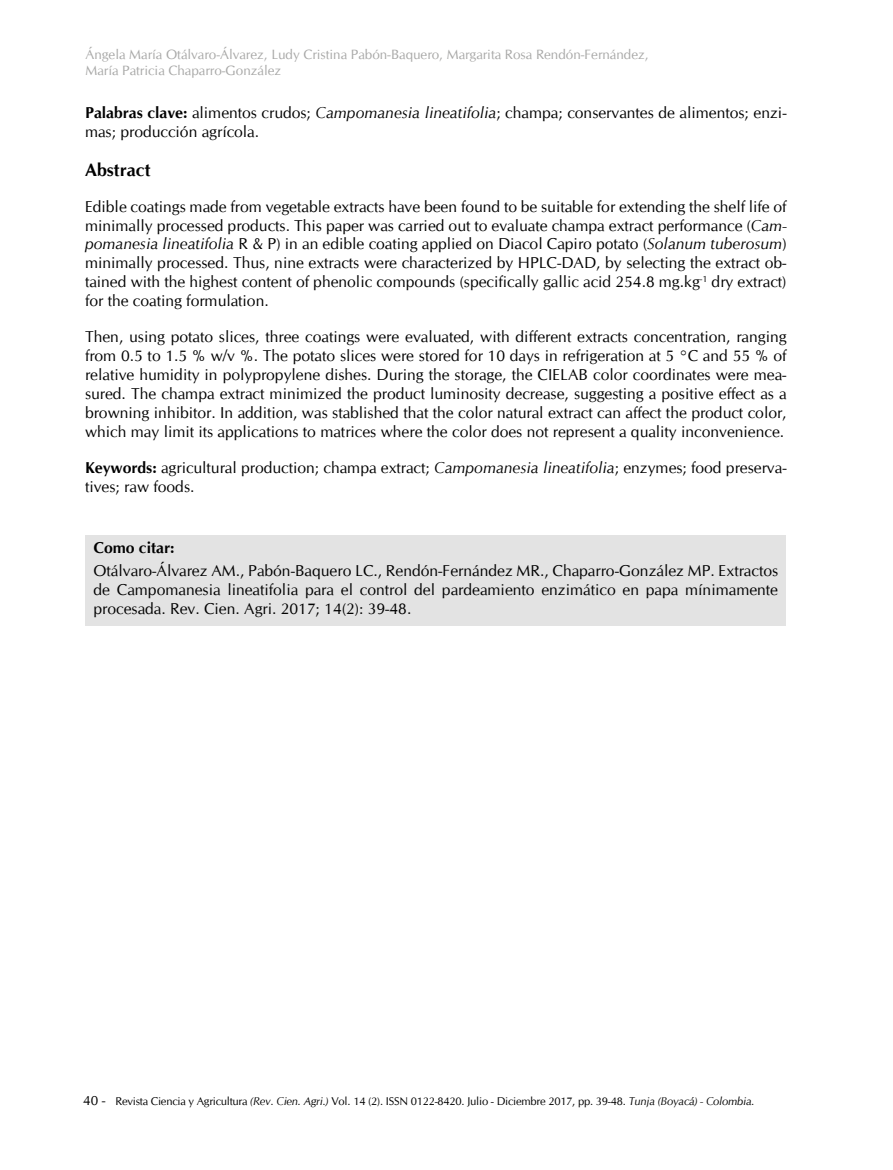
<style>
.page{position:relative;width:893px;height:1170px;background:#fff}
.page>*{position:absolute;margin:0;border:0;box-sizing:border-box;transform-origin:0 0}
.t1{font:700 18px "CG Omega";color:#000}
.t2{font:15.75px/18.9px "CG Omega";color:#000;text-align:justify}
.t3{font:700 15.75px "CG Omega";color:#000}
.t4{font:13.5px/16.2px "CG Omega";color:#a8a8a7}
.t5{font:11.25px "CG Omega";letter-spacing:-.02em;color:#000}
.s1{font-weight:700}
.s2{font-style:italic}
.s3{font-size:13.5px}
</style>
<div class="page">
<div style="left:86px;top:535px;width:700px;height:27px;background:#e3e3e3"></div>
<div style="left:86px;top:556px;width:700px;height:69px;background:#e3e3e3"></div>
<p class="t4" style="left:85px;top:46px;width:565px">Ángela María Otálvaro-Álvarez, Ludy Cristina Pabón-Baquero, Margarita Rosa Rendón-Fernández,<br>María Patricia Chaparro-González</p>
<p class="t2" style="left:85px;top:103px;width:703px"><span class="s1">Palabras clave:</span> alimentos crudos; <span class="s2">Campomanesia lineatifolia</span>; champa; conservantes de alimentos; enzi&shy;mas; producción agrícola.</p>
<p class="t1" style="left:85px;top:158px;width:67px">Abstract</p>
<p class="t2" style="left:85px;top:197px;width:703px">Edible coatings made from vegetable extracts have been found to be suitable for extending the shelf life of minimally processed products. This paper was carried out to evaluate champa extract performance (<span class="s2">Cam&shy;pomanesia lineatifolia</span> R &amp; P) in an edible coating applied on Diacol Capiro potato (<span class="s2">Solanum tuberosum</span>) minimally processed. Thus, nine extracts were characterized by HPLC-DAD, by selecting the extract ob&shy;tained with the highest content of phenolic compounds (specifically gallic acid 254.8 mg.kg<sup>-1</sup> dry extract) for the coating formulation.</p>
<p class="t2" style="left:85px;top:327px;width:703px">Then, using potato slices, three coatings were evaluated, with different extracts concentration, ranging from 0.5 to 1.5 % w/v %. The potato slices were stored for 10 days in refrigeration at 5 °C and 55 % of relative humidity in polypropylene dishes. During the storage, the CIELAB color coordinates were mea&shy;sured. The champa extract minimized the product luminosity decrease, suggesting a positive effect as a browning inhibitor. In addition, was stablished that the color natural extract can affect the product color, which may limit its applications to matrices where the color does not represent a quality inconvenience.</p>
<p class="t2" style="left:85px;top:458px;width:703px"><span class="s1">Keywords:</span> agricultural production; champa extract; <span class="s2">Campomanesia lineatifolia</span>; enzymes; food preserva&shy;tives; raw foods.</p>
<p class="t3" style="left:94px;top:537px;width:83px">Como citar:</p>
<p class="t2" style="left:94px;top:561px;width:686px">Otálvaro-Álvarez AM., Pabón-Baquero LC., Rendón-Fernández MR., Chaparro-González MP. Extractos de Campomanesia lineatifolia para el control del pardeamiento enzimático en papa mínimamente procesada. Rev. Cien. Agri. 2017; 14(2): 39-48.</p>
<p class="t5" style="left:83px;top:1093px;width:673px"><span class="s3">40 -</span> Revista Ciencia y Agricultura <span class="s2">(Rev. Cien. Agri.)</span> Vol. 14 (2). ISSN 0122-8420. Julio - Diciembre 2017, pp. 39-48. <span class="s2">Tunja (Boyacá) - Colombia.</span></p>
</div>
